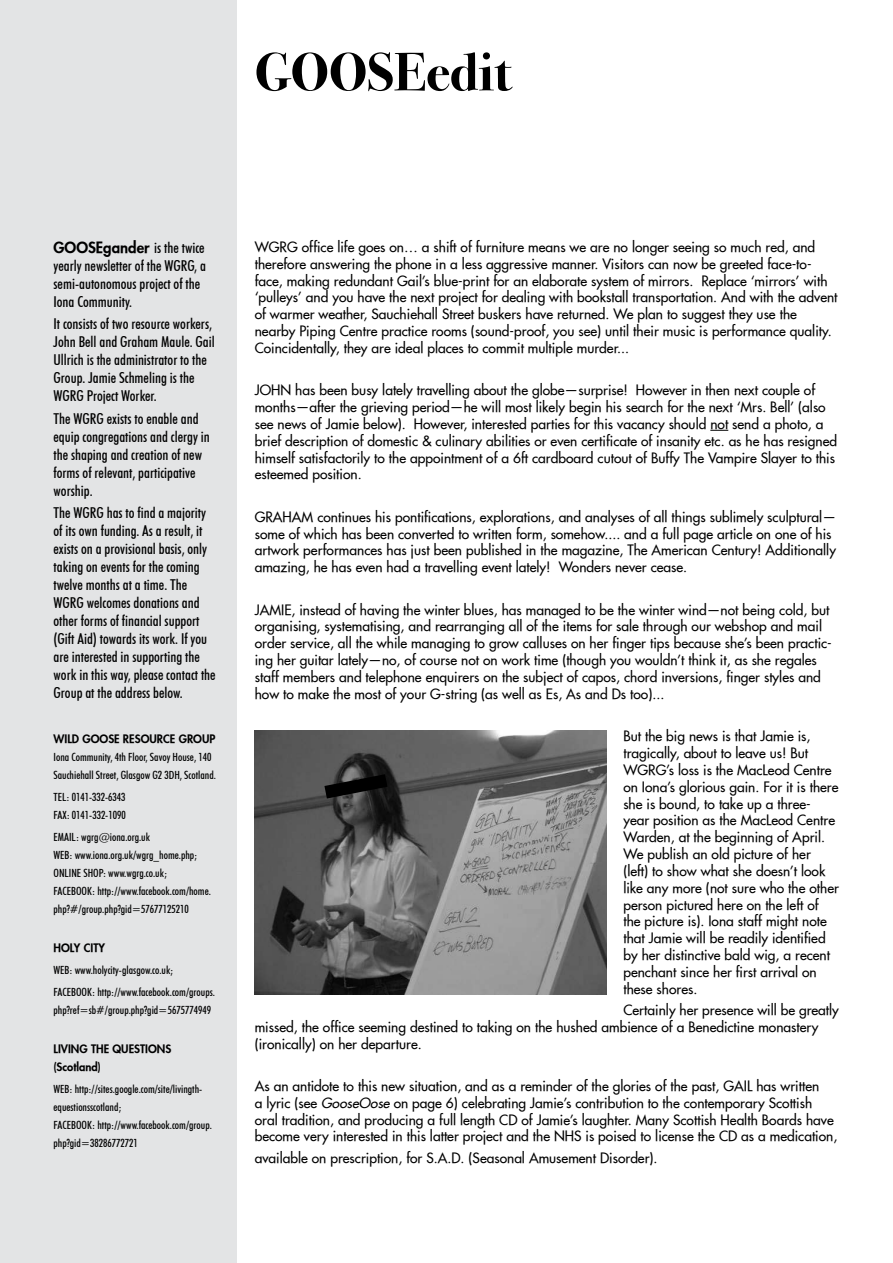
<style>
.page{position:relative;width:893px;height:1263px;background:#fff}
.page>*{position:absolute;margin:0;border:0;box-sizing:border-box;transform-origin:0 0}
.t1{font:54px "Bodoni Svty Two ITCTT Bold";color:#000}
.t2{font:500 condensed 15px/18px "Futura BT";color:#000}
.t3{font:800 15px "Futura";color:#000}
.t4{font:13.8px/16.8px "Futura";color:#000}
.t5{font:500 condensed 11.25px/18px "Futura BT";color:#000}
.t6{font:800 11.25px/18px "Futura";color:#000}
.s1{font-family:"Futura BT";font-weight:500;font-stretch:condensed}
.s2{font-style:italic}
</style>
<div class="page">
<div style="left:0;top:0;width:237px;height:1263px;background:#e3e4e5"></div>
<svg style="left:710px;top:430px;width:18px;height:1px"></svg>
<img style="left:255px;top:731px;width:351px;height:263px">
<svg style="left:324px;top:774px;width:63px;height:24px;background:#202020"></svg>
<h1 class="t1" style="left:255px;top:27px;width:258px">GOOSEedit</h1>
<p class="t3" style="left:54px;top:238px;width:153px">GOOSEgander <span class="s1">is the twice</span></p>
<p class="t2" style="left:54px;top:257px;width:154px">yearly newsletter of the WGRG, a semi-autonomous project of the<br>Iona Community.</p>
<p class="t2" style="left:54px;top:315px;width:163px">It consists of two resource workers,<br>John Bell and Graham Maule. Gail<br>Ullrich is the administrator to the<br>Group. Jamie Schmeling is the<br>WGRG Project Worker.</p>
<p class="t2" style="left:54px;top:409px;width:158px">The WGRG exists to enable and equip congregations and clergy in the shaping and creation of new forms of relevant, participative worship.</p>
<p class="t2" style="left:54px;top:504px;width:164px">The WGRG has to find a majority of its own funding. As a result, it exists on a provisional basis, only taking on events for the coming twelve months at a time. The<br>WGRG welcomes donations and other forms of financial support (Gift Aid) towards its work. If you are interested in supporting the work in this way, please contact the<br>Group at the address below.</p>
<p class="t6" style="left:54px;top:729px;width:163px">WILD GOOSE RESOURCE GROUP</p>
<p class="t5" style="left:54px;top:747px;width:164px">Iona Community, 4th Floor, Savoy House, 140<br>Sauchiehall Street, Glasgow G2 3DH, Scotland.</p>
<p class="t5" style="left:54px;top:788px;width:74px">TEL: 0141-332-6343<br>FAX: 0141-332-1090</p>
<p class="t5" style="left:54px;top:828px;width:159px">EMAIL: wgrg@iona.org.uk<br>WEB: www.iona.org.uk/wgrg_home.php; ONLINE SHOP: www.wgrg.co.uk; FACEBOOK: http://www.facebook.com/home. php?#/group.php?gid=57677125210</p>
<p class="t6" style="left:54px;top:938px;width:53px">HOLY CITY</p>
<p class="t5" style="left:54px;top:959px;width:163px;line-height:22.4px">WEB: www.holycity-glasgow.co.uk;<br>FACEBOOK: http://www.facebook.com/groups.</p>
<p class="t5" style="left:54px;top:1001px;width:159px">php?ref=sb#/group.php?gid=5675774949</p>
<p class="t6" style="left:54px;top:1040px;width:119px">LIVING THE QUESTIONS (Scotland)</p>
<p class="t5" style="left:54px;top:1080px;width:160px">WEB: http://sites.google.com/site/livingth&shy;equestionsscotland;<br>FACEBOOK: http://www.facebook.com/group. php?gid=38286772721</p>
<p class="t4" style="left:255px;top:238px;width:584px">WGRG office life goes on… a shift of furniture means we are no longer seeing so much red, and therefore answering the phone in a less aggressive manner. Visitors can now be greeted face-to&shy;face, making redundant Gail’s blue-print for an elaborate system of mirrors. Replace ‘mirrors’ with ‘pulleys’ and you have the next project for dealing with bookstall transportation. And with the advent of warmer weather, Sauchiehall Street buskers have returned. We plan to suggest they use the nearby Piping Centre practice rooms (sound-proof, you see) until their music is performance quality.<br>Coincidentally, they are ideal places to commit multiple murder...</p>
<p class="t4" style="left:255px;top:382px;width:584px">JOHN has been busy lately travelling about the globe—surprise! However in then next couple of months—after the grieving period—he will most likely begin his search for the next ‘Mrs. Bell’ (also see news of Jamie below). However, interested parties for this vacancy should not send a photo, a brief description of domestic &amp; culinary abilities or even certificate of insanity etc. as he has resigned himself satisfactorily to the appointment of a 6ft cardboard cutout of Buffy The Vampire Slayer to this esteemed position.</p>
<p class="t4" style="left:255px;top:508px;width:583px">GRAHAM continues his pontifications, explorations, and analyses of all things sublimely sculptural— some of which has been converted to written form, somehow.... and a full page article on one of his artwork performances has just been published in the magazine, The American Century! Additionally amazing, he has even had a travelling event lately! Wonders never cease.</p>
<p class="t4" style="left:255px;top:601px;width:579px">JAMIE, instead of having the winter blues, has managed to be the winter wind—not being cold, but organising, systematising, and rearranging all of the items for sale through our webshop and mail order service, all the while managing to grow calluses on her finger tips because she’s been practic&shy;ing her guitar lately—no, of course not on work time (though you wouldn’t think it, as she regales staff members and telephone enquirers on the subject of capos, chord inversions, finger styles and how to make the most of your G-string (as well as Es, As and Ds too)...</p>
<p class="t4" style="left:623px;top:728px;width:217px">But the big news is that Jamie is, tragically, about to leave us! But WGRG’s loss is the MacLeod Centre on Iona’s glorious gain. For it is there she is bound, to take up a three&shy;year position as the MacLeod Centre Warden, at the beginning of April.<br>We publish an old picture of her (left) to show what she doesn’t look like any more (not sure who the other person pictured here on the left of the picture is). Iona staff might note that Jamie will be readily identified by her distinctive bald wig, a recent penchant since her first arrival on these shores.</p>
<p class="t4" style="left:255px;top:1001px;width:586px;text-indent:369px">Certainly her presence will be greatly missed, the office seeming destined to taking on the hushed ambience of a Benedictine monastery (ironically) on her departure.</p>
<p class="t4" style="left:255px;top:1077px;width:584px">As an antidote to this new situation, and as a reminder of the glories of the past, GAIL has written<br>a lyric (see <span class="s2">GooseOose</span> on page 6) celebrating Jamie’s contribution to the contemporary Scottish oral tradition, and producing a full length CD of Jamie’s laughter. Many Scottish Health Boards have become very interested in this latter project and the NHS is poised to license the CD as a medication,</p>
<p class="t4" style="left:255px;top:1149px;width:404px">available on prescription, for S.A.D. (Seasonal Amusement Disorder).</p>
</div>
